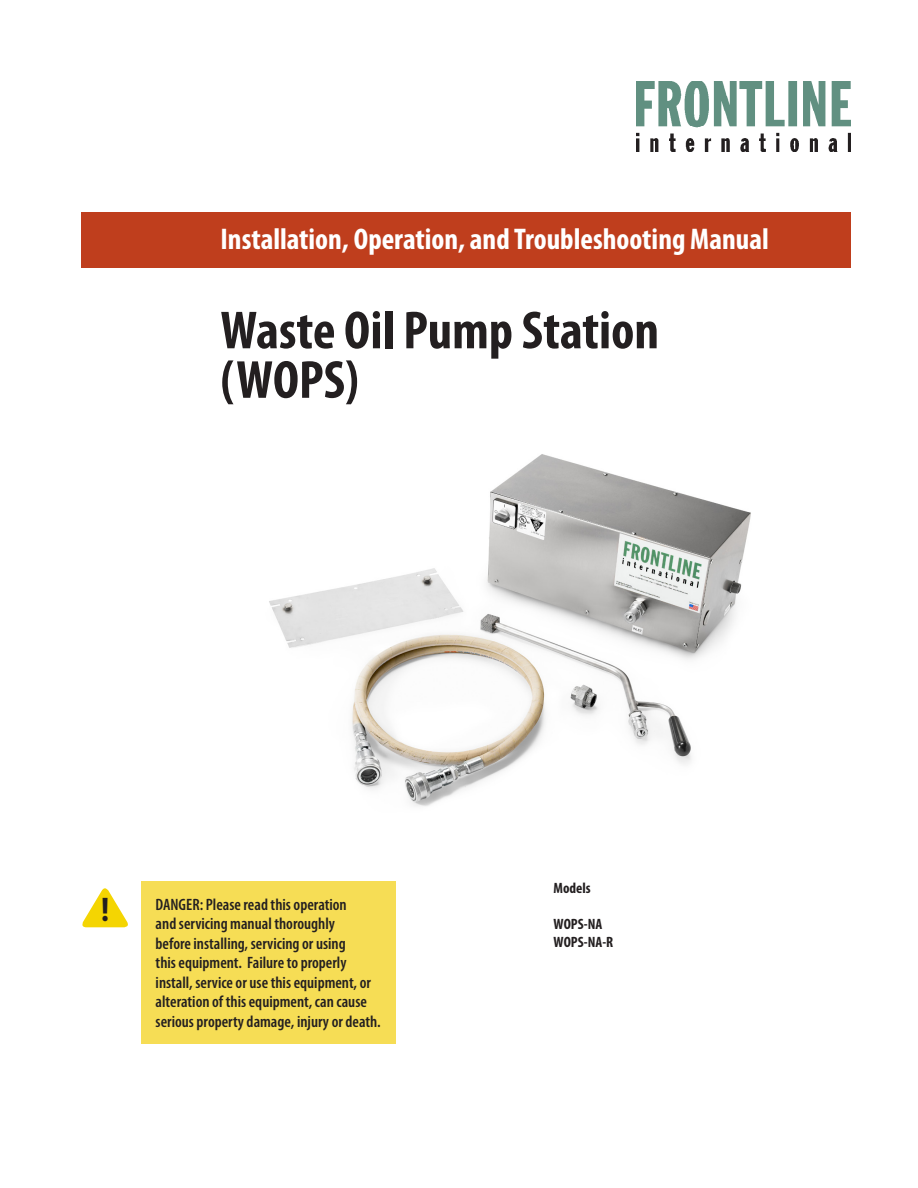
<style>
.page{position:relative;width:918px;height:1188px;background:#fff}
.page>*{position:absolute;margin:0;border:0;box-sizing:border-box;transform-origin:0 0}
.Headings{font:700 condensed 54px/49.5px "Myriad Pro";color:#231f20}
.sub_heads{font:700 condensed 34.35px "Myriad Pro";color:#231f20}
.Headings-2{font:700 condensed 30px "Myriad Pro";color:#fff}
.body_text{font:600 condensed 16.5px/19.5px "Myriad Pro";color:#231f20}
.sub_heads-2{font:700 condensed 15px "Myriad Pro";color:#231f20}
</style>
<div class="page">
<div style="left:81px;top:212px;width:769px;height:56px;background:#bf3e1d"></div>
<img style="left:637px;top:81px;width:213px;height:71px">
<img style="left:269px;top:454px;width:482px;height:352px">
<div style="left:142px;top:882px;width:254px;height:162px;background:#f6dd55"></div>
<svg style="left:82px;top:888px;width:46px;height:39px"></svg>
<p class="Headings-2" style="left:220px;top:221px;width:550px">Installation, Operation, and Troubleshooting Manual</p>
<p class="Headings" style="left:220px;top:304px;width:440px">Waste Oil Pump Station (WOPS)</p>
<p class="sub_heads" style="left:101px;top:888px;width:10px">!</p>
<p class="body_text" style="left:156px;top:894px;width:227px">DANGER: Please read this operation<br>and servicing manual thoroughly<br>before installing, servicing or using<br>this equipment. Failure to properly install, service or use this equipment, or alteration of this equipment, can cause serious property damage, injury or death.</p>
<p class="sub_heads-2" style="left:554px;top:878px;width:39px">Models</p>
<p class="sub_heads-2" style="left:554px;top:914px;width:50px">WOPS-NA</p>
<p class="sub_heads-2" style="left:554px;top:932px;width:61px">WOPS-NA-R</p>
</div>
